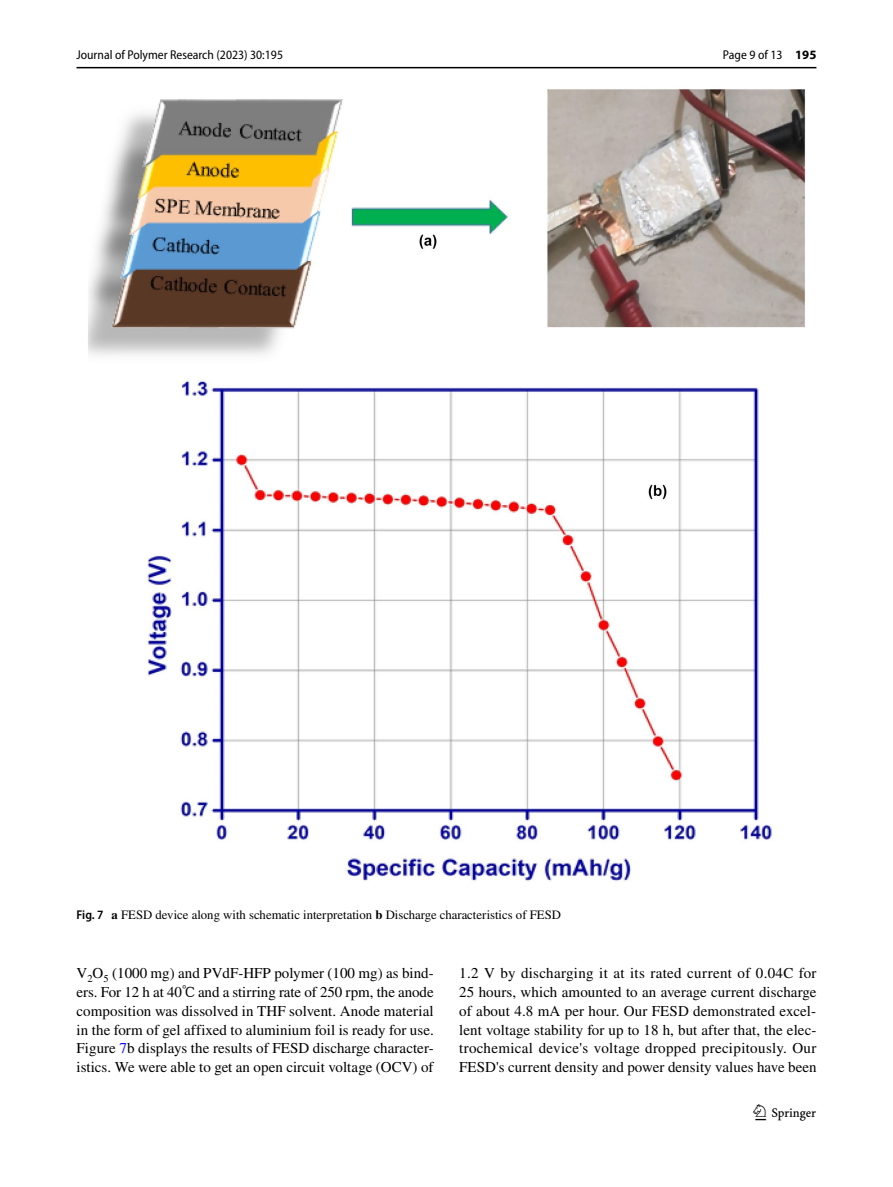
<style>
.page{position:relative;width:893px;height:1187px;background:#fff}
.page>*{position:absolute;margin:0;border:0;box-sizing:border-box;transform-origin:0 0}
.t1{font:22.5px "Springnew Regular 3";color:#000}
.t2{font:15px/18.8px "STIX";letter-spacing:.005em;color:#000;text-align:justify}
.t3{font:12.75px "STIX";color:#000}
.t4{font:semi-condensed 12.75px "Myriad Pro";color:#000}
.s1{font-weight:700;font-stretch:normal}
.s2{font-family:"Myriad Pro";font-weight:600;font-stretch:semi-condensed}
.s3{font-weight:700}
.s4{font-family:"Code 2000"}
.s5{color:#00f}
</style>
<div class="page">
<hr style="left:77px;top:67px;width:739px;height:1px;background:#000">
<img style="left:88px;top:89px;width:718px;height:793px">
<p class="t4" style="left:77px;top:48px;width:208px">Journal of Polymer Research (2023) 30:195</p>
<p class="t4" style="left:723px;top:48px;width:95px">Page 9 of 13 <span class="s1">195</span></p>
<p class="t3" style="left:77px;top:905px;width:486px"><span class="s2">Fig. 7</span> <span class="s3">a</span> FESD device along with schematic interpretation <span class="s3">b</span> Discharge characteristics of FESD</p>
<p class="t2" style="left:77px;top:964px;width:359px">V<sub>2</sub>O<sub>5</sub> (1000 mg) and PVdF-HFP polymer (100 mg) as bind&shy;ers. For 12 h at 40<span class="s4">℃</span> and a stirring rate of 250 rpm, the anode composition was dissolved in THF solvent. Anode material in the form of gel affixed to aluminium foil is ready for use.<br>Figure <span class="s5">7</span>b displays the results of FESD discharge character&shy;istics. We were able to get an open circuit voltage (OCV) of</p>
<p class="t2" style="left:459px;top:964px;width:359px">1.2 V by discharging it at its rated current of 0.04C for 25 hours, which amounted to an average current discharge of about 4.8 mA per hour. Our FESD demonstrated excel&shy;lent voltage stability for up to 18 h, but after that, the elec&shy;trochemical device's voltage dropped precipitously. Our FESD's current density and power density values have been</p>
<h1 class="t1" style="left:755px;top:1104px;width:62px">1 3</h1>
</div>
